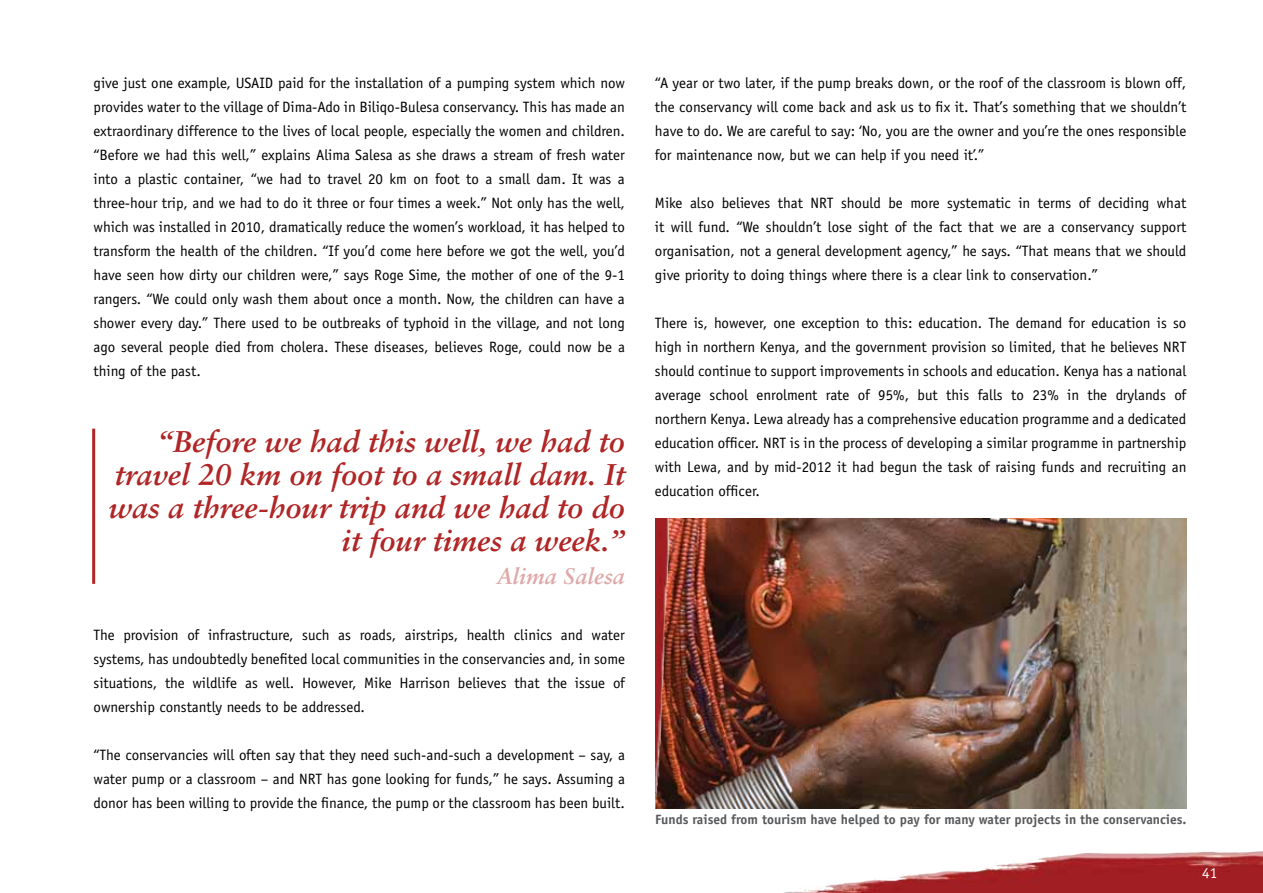
<style>
.page{position:relative;width:1263px;height:893px;background:#fff}
.page>*{position:absolute;margin:0;border:0;box-sizing:border-box;transform-origin:0 0}
.t1{font:italic 700 30px/33px "Sabon";color:#b02525;text-align:right}
.t2{font:italic 700 22.5px "Sabon";color:#dfa8a8}
.t3{font:15px/24px "Officina Sans";color:#000;text-align:justify}
.t4{font:15px "Officina Sans";color:#fff}
.t5{font:700 13.5px "Officina Sans";color:#58595b}
</style>
<div class="page">
<img style="left:784px;top:851px;width:479px;height:42px">
<hr style="left:92px;top:429px;width:3px;height:155px;background:#b02525">
<img style="left:701px;top:519px;width:485px;height:290px">
<img style="left:655px;top:519px;width:46px;height:290px">
<p class="t3" style="left:94px;top:71px;width:533px">give just one example, USAID paid for the installation of a pumping system which now provides water to the village of Dima-Ado in Biliqo-Bulesa conservancy. This has made an extraordinary difference to the lives of local people, especially the women and children. “Before we had this well,” explains Alima Salesa as she draws a stream of fresh water into a plastic container, “we had to travel 20 km on foot to a small dam. It was a three-hour trip, and we had to do it three or four times a week.” Not only has the well, which was installed in 2010, dramatically reduce the women’s workload, it has helped to transform the health of the children. “If you’d come here before we got the well, you’d have seen how dirty our children were,” says Roge Sime, the mother of one of the 9-1 rangers. “We could only wash them about once a month. Now, the children can have a shower every day.” There used to be outbreaks of typhoid in the village, and not long ago several people died from cholera. These diseases, believes Roge, could now be a thing of the past.</p>
<h1 class="t1" style="left:109px;top:424px;width:518px">“Before we had this well, we had to travel 20 km on foot to a small dam. It was a three-hour trip and we had to do it four times a week.”</h1>
<h2 class="t2" style="left:497px;top:562px;width:129px">Alima Salesa</h2>
<p class="t3" style="left:94px;top:623px;width:533px">The provision of infrastructure, such as roads, airstrips, health clinics and water systems, has undoubtedly benefited local communities in the conservancies and, in some situations, the wildlife as well. However, Mike Harrison believes that the issue of ownership constantly needs to be addressed.</p>
<p class="t3" style="left:94px;top:743px;width:533px">“The conservancies will often say that they need such-and-such a development – say, a water pump or a classroom – and NRT has gone looking for funds,” he says. Assuming a donor has been willing to provide the finance, the pump or the classroom has been built.</p>
<p class="t3" style="left:655px;top:71px;width:533px">“A year or two later, if the pump breaks down, or the roof of the classroom is blown off, the conservancy will come back and ask us to fix it. That’s something that we shouldn’t have to do. We are careful to say: ‘No, you are the owner and you’re the ones responsible for maintenance now, but we can help if you need it’.”</p>
<p class="t3" style="left:655px;top:191px;width:533px">Mike also believes that NRT should be more systematic in terms of deciding what it will fund. “We shouldn’t lose sight of the fact that we are a conservancy support organisation, not a general development agency,” he says. “That means that we should give priority to doing things where there is a clear link to conservation.”</p>
<p class="t3" style="left:655px;top:311px;width:533px">There is, however, one exception to this: education. The demand for education is so high in northern Kenya, and the government provision so limited, that he believes NRT should continue to support improvements in schools and education. Kenya has a national average school enrolment rate of 95%, but this falls to 23% in the drylands of northern Kenya. Lewa already has a comprehensive education programme and a dedicated education officer. NRT is in the process of developing a similar programme in partnership with Lewa, and by mid-2012 it had begun the task of raising funds and recruiting an education officer.</p>
<p class="t5" style="left:655px;top:811px;width:533px">Funds raised from tourism have helped to pay for many water projects in the conservancies.</p>
<p class="t4" style="left:1202px;top:864px;width:16px">41</p>
</div>
